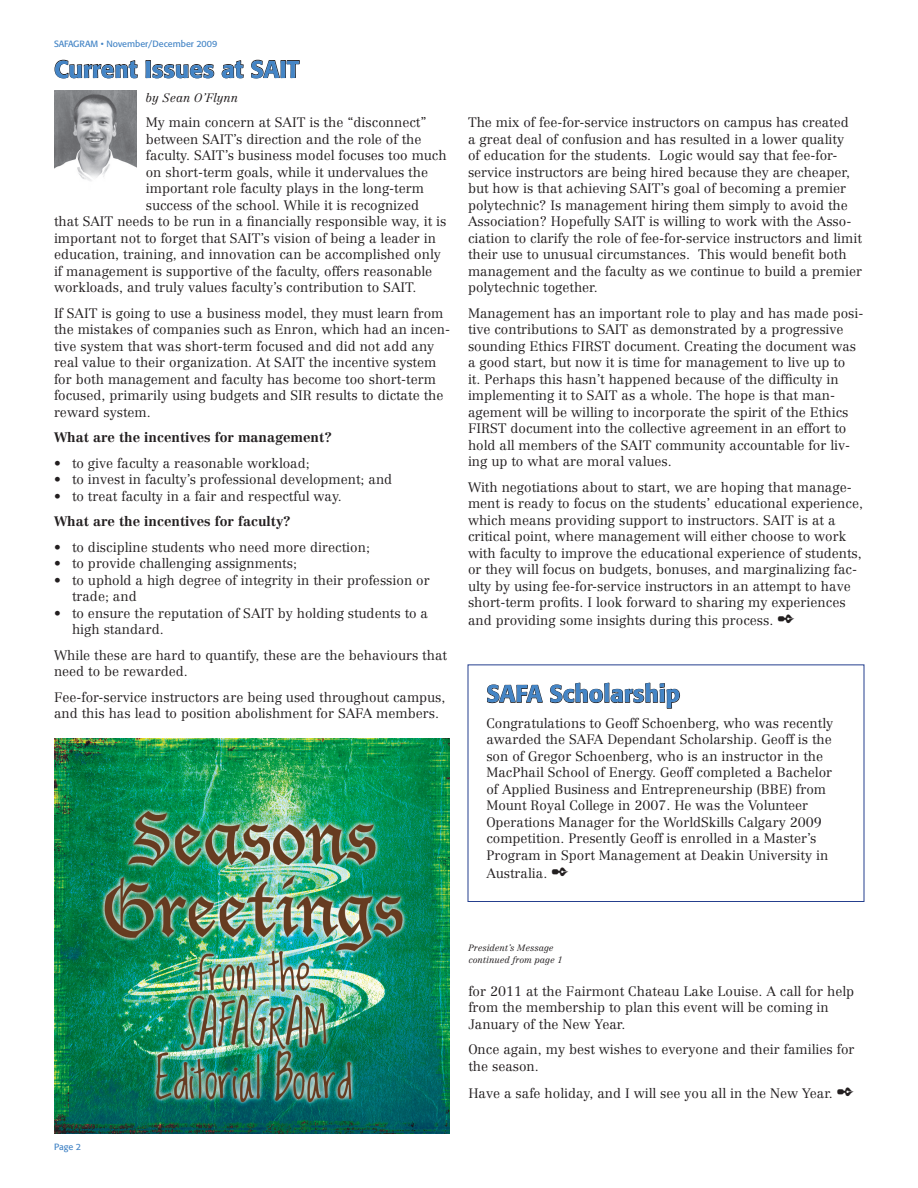
<style>
.page{position:relative;width:918px;height:1188px;background:#fff}
.page>*{position:absolute;margin:0;border:0;box-sizing:border-box;transform-origin:0 0}
.Headline-Main_C{font:500 24px "Formata";color:#4485c6}
.Body{font:300 13.5px/16.5px "Centennial";color:#231f20}
.Body___0p6_Space_Aft{font:300 13.5px/16.5px "Centennial";color:#231f20}
.Body-2{font:700 13.5px "Centennial";color:#231f20}
.byline{font:italic 300 12px "Centennial";color:#231f20}
.Continued_from{font:italic 300 9px "Centennial";color:#231f20}
.Body-3{font:9px "Formata";color:#4485c6}
</style>
<div class="page">
<svg style="left:54px;top:59px;width:84px;height:20px"></svg>
<svg style="left:145px;top:60px;width:70px;height:19px"></svg>
<svg style="left:221px;top:60px;width:23px;height:19px"></svg>
<svg style="left:251px;top:59px;width:49px;height:20px"></svg>
<img style="left:54px;top:90px;width:83px;height:91px">
<svg style="left:487px;top:684px;width:56px;height:19px"></svg>
<svg style="left:550px;top:682px;width:130px;height:27px"></svg>
<div style="left:468px;top:664px;width:396px;height:238px;border:1px solid #253f8e"></div>
<img style="left:54px;top:738px;width:396px;height:396px">
<p class="Body-3" style="left:54px;top:39px;width:165px">SAFAGRAM • November/December 2009</p>
<p class="Headline-Main_C" style="left:54px;top:54px;width:247px">Current Issues at SAIT</p>
<p class="byline" style="left:146px;top:90px;width:94px">by Sean O’Flynn</p>
<p class="Body" style="left:146px;top:114px;width:282px">My main concern at SAIT is the “disconnect”</p>
<p class="Body" style="left:146px;top:130px;width:277px">between SAIT’s direction and the role of the</p>
<p class="Body" style="left:146px;top:147px;width:302px">faculty. SAIT’s business model focuses too much</p>
<p class="Body" style="left:146px;top:163px;width:284px">on short-term goals, while it undervalues the</p>
<p class="Body" style="left:146px;top:180px;width:280px">important role faculty plays in the long-term</p>
<p class="Body" style="left:146px;top:196px;width:275px">success of the school. While it is recognized</p>
<p class="Body" style="left:54px;top:213px;width:394px">that SAIT needs to be run in a financially responsible way, it is</p>
<p class="Body" style="left:54px;top:229px;width:384px">important not to forget that SAIT’s vision of being a leader in</p>
<p class="Body" style="left:54px;top:246px;width:388px">education, training, and innovation can be accomplished only</p>
<p class="Body" style="left:54px;top:262px;width:380px">if management is supportive of the faculty, offers reasonable</p>
<p class="Body" style="left:54px;top:279px;width:364px">workloads, and truly values faculty’s contribution to SAIT.</p>
<p class="Body" style="left:54px;top:304px;width:398px">If SAIT is going to use a business model, they must learn from the mistakes of companies such as Enron, which had an incen&shy;tive system that was short-term focused and did not add any real value to their organization. At SAIT the incentive system for both management and faculty has become too short-term focused, primarily using budgets and SIR results to dictate the reward system.</p>
<p class="Body-2" style="left:54px;top:429px;width:280px">What are the incentives for management?</p>
<p class="Body" style="left:54px;top:454px;width:257px">• to give faculty a reasonable workload;</p>
<p class="Body" style="left:54px;top:471px;width:340px">• to invest in faculty’s professional development; and</p>
<p class="Body___0p6_Space_Aft" style="left:54px;top:487px;width:289px">• to treat faculty in a fair and respectful way.</p>
<p class="Body-2" style="left:54px;top:513px;width:239px">What are the incentives for faculty?</p>
<p class="Body" style="left:54px;top:538px;width:317px">• to discipline students who need more direction;</p>
<p class="Body" style="left:54px;top:555px;width:245px">• to provide challenging assignments;</p>
<p class="Body" style="left:72px;top:571px;width:359px;text-indent:-18px">• to uphold a high degree of integrity in their profession or trade; and</p>
<p class="Body___0p6_Space_Aft" style="left:72px;top:604px;width:358px;text-indent:-18px">• to ensure the reputation of SAIT by holding students to a high standard.</p>
<p class="Body" style="left:54px;top:646px;width:395px">While these are hard to quantify, these are the behaviours that need to be rewarded.</p>
<p class="Body" style="left:54px;top:688px;width:393px">Fee-for-service instructors are being used throughout campus, and this has lead to position abolishment for SAFA members.</p>
<p class="Body" style="left:468px;top:114px;width:396px">The mix of fee-for-service instructors on campus has created<br>a great deal of confusion and has resulted in a lower quality<br>of education for the students. Logic would say that fee-for&shy;service instructors are being hired because they are cheaper, but how is that achieving SAIT’s goal of becoming a premier polytechnic? Is management hiring them simply to avoid the Association? Hopefully SAIT is willing to work with the Asso&shy;ciation to clarify the role of fee-for-service instructors and limit their use to unusual circumstances. This would benefit both management and the faculty as we continue to build a premier polytechnic together.</p>
<p class="Body" style="left:468px;top:305px;width:397px">Management has an important role to play and has made posi&shy;tive contributions to SAIT as demonstrated by a progressive sounding Ethics FIRST document. Creating the document was a good start, but now it is time for management to live up to<br>it. Perhaps this hasn’t happened because of the difficulty in implementing it to SAIT as a whole. The hope is that man&shy;agement will be willing to incorporate the spirit of the Ethics FIRST document into the collective agreement in an effort to hold all members of the SAIT community accountable for liv&shy;ing up to what are moral values.</p>
<p class="Body" style="left:468px;top:479px;width:397px">With negotiations about to start, we are hoping that manage&shy;ment is ready to focus on the students’ educational experience, which means providing support to instructors. SAIT is at a critical point, where management will either choose to work with faculty to improve the educational experience of students, or they will focus on budgets, bonuses, and marginalizing fac&shy;ulty by using fee-for-service instructors in an attempt to have short-term profits. I look forward to sharing my experiences</p>
<p class="Body" style="left:468px;top:612px;width:307px">and providing some insights during this process.</p>
<p class="Headline-Main_C" style="left:486px;top:679px;width:196px">SAFA Scholarship</p>
<p class="Body" style="left:486px;top:715px;width:348px">Congratulations to Geoff Schoenberg, who was recently awarded the SAFA Dependant Scholarship. Geoff is the son of Gregor Schoenberg, who is an instructor in the MacPhail School of Energy. Geoff completed a Bachelor of Applied Business and Entrepreneurship (BBE) from Mount Royal College in 2007. He was the Volunteer Operations Manager for the WorldSkills Calgary 2009 competition. Presently Geoff is enrolled in a Master’s Program in Sport Management at Deakin University in</p>
<p class="Body" style="left:486px;top:865px;width:63px">Australia.</p>
<p class="Body-3" style="left:54px;top:1142px;width:29px">Page 2</p>
<p class="Continued_from" style="left:468px;top:942px;width:87px">President’s Message</p>
<p class="Continued_from" style="left:468px;top:954px;width:96px">continued from page 1</p>
<p class="Body" style="left:468px;top:983px;width:387px">for 2011 at the Fairmont Chateau Lake Louise. A call for help from the membership to plan this event will be coming in<br>January of the New Year.</p>
<p class="Body" style="left:468px;top:1041px;width:388px">Once again, my best wishes to everyone and their families for the season.</p>
<p class="Body" style="left:468px;top:1085px;width:366px">Have a safe holiday, and I will see you all in the New Year.</p>
</div>
